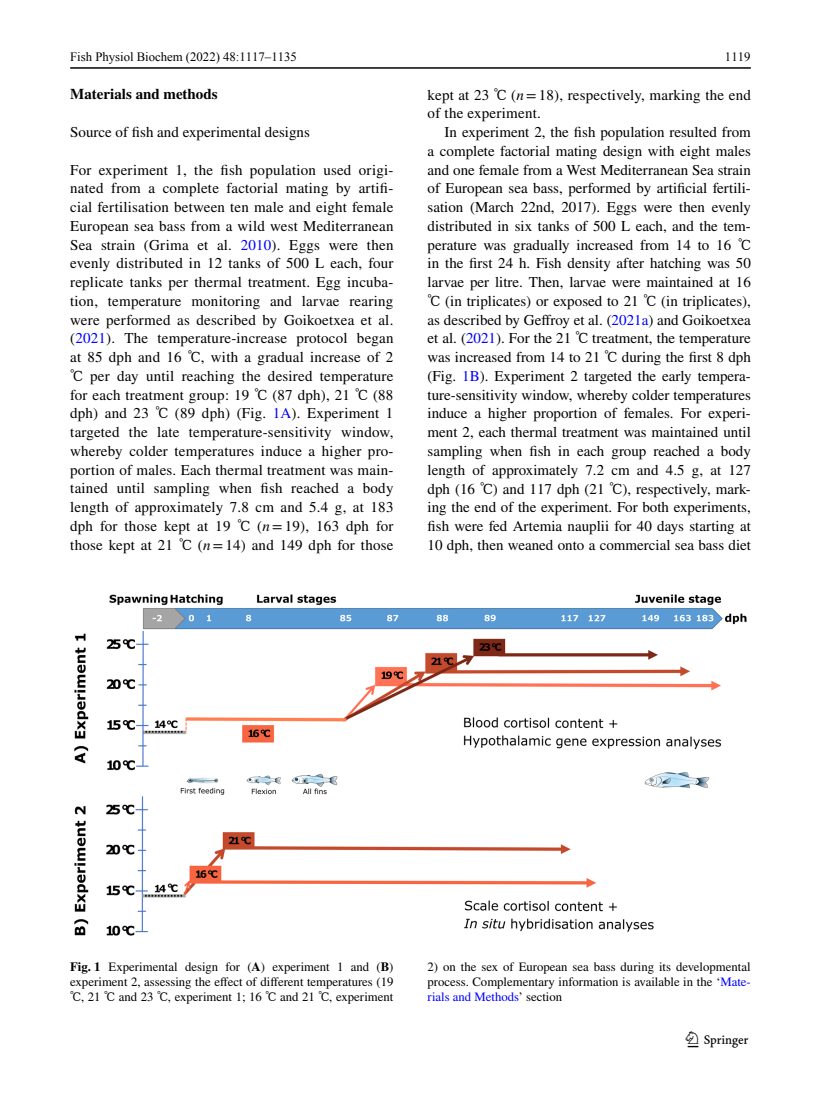
<style>
.page{position:relative;width:821px;height:1106px;background:#fff}
.page>*{position:absolute;margin:0;border:0;box-sizing:border-box;transform-origin:0 0}
.t1{font:22.5px "Springnew Regular 3";color:#000}
.t2{font:15px/18.8px "STIX";letter-spacing:.01em;color:#000;text-align:justify}
.t3{font:700 15px "STIX";color:#000}
.t4{font:12.75px/15px "STIX";color:#000;text-align:justify}
.t5{font:12.75px "Times New Roman";color:#000}
.t6{font:12.75px "Times New Roman PSMT2";color:#000}
.s1{color:#00f}
.s2{font-family:"Code 2000"}
.s3{font-style:italic}
.s4{font-weight:700}
</style>
<div class="page">
<hr style="left:70px;top:67px;width:680px;height:2px;background:#000">
<img style="left:74px;top:594px;width:672px;height:341px">
<p class="t5" style="left:70px;top:52px;width:228px">Fish Physiol Biochem (2022) 48:1117–1135</p>
<p class="t6" style="left:725px;top:52px;width:27px">1119</p>
<p class="t3" style="left:70px;top:85px;width:149px">Materials and methods</p>
<p class="t2" style="left:70px;top:124px;width:241px">Source of fish and experimental designs</p>
<p class="t2" style="left:70px;top:161px;width:325px">For experiment 1, the fish population used origi&shy;nated from a complete factorial mating by artifi&shy;cial fertilisation between ten male and eight female European sea bass from a wild west Mediterranean Sea strain (Grima et al. <span class="s1">2010</span>). Eggs were then evenly distributed in 12 tanks of 500 L each, four replicate tanks per thermal treatment. Egg incuba&shy;tion, temperature monitoring and larvae rearing were performed as described by Goikoetxea et al. (<span class="s1">2021</span>). The temperature-increase protocol began at 85 dph and 16 <span class="s2">℃</span>, with a gradual increase of 2 <span class="s2">℃</span> per day until reaching the desired temperature for each treatment group: 19 <span class="s2">℃</span> (87 dph), 21 <span class="s2">℃</span> (88 dph) and 23 <span class="s2">℃</span> (89 dph) (Fig. <span class="s1">1A</span>). Experiment 1 targeted the late temperature-sensitivity window, whereby colder temperatures induce a higher pro&shy;portion of males. Each thermal treatment was main&shy;tained until sampling when fish reached a body length of approximately 7.8 cm and 5.4 g, at 183 dph for those kept at 19 <span class="s2">℃</span> (<span class="s3">n</span>=19), 163 dph for those kept at 21 <span class="s2">℃</span> (<span class="s3">n</span>=14) and 149 dph for those</p>
<p class="t2" style="left:427px;top:86px;width:325px">kept at 23 <span class="s2">℃</span> (<span class="s3">n</span>=18), respectively, marking the end of the experiment.</p>
<p class="t2" style="left:427px;top:124px;width:325px;text-indent:17px">In experiment 2, the fish population resulted from a complete factorial mating design with eight males and one female from a West Mediterranean Sea strain of European sea bass, performed by artificial fertili&shy;sation (March 22nd, 2017). Eggs were then evenly distributed in six tanks of 500 L each, and the tem&shy;perature was gradually increased from 14 to 16 <span class="s2">℃ </span>in the first 24 h. Fish density after hatching was 50 larvae per litre. Then, larvae were maintained at 16 <span class="s2">℃</span> (in triplicates) or exposed to 21 <span class="s2">℃</span> (in triplicates), as described by Geffroy et al. (<span class="s1">2021a</span>) and Goikoetxea et al. (<span class="s1">2021</span>). For the 21 <span class="s2">℃</span> treatment, the temperature was increased from 14 to 21 <span class="s2">℃</span> during the first 8 dph (Fig. <span class="s1">1B</span>). Experiment 2 targeted the early tempera&shy;ture-sensitivity window, whereby colder temperatures induce a higher proportion of females. For experi&shy;ment 2, each thermal treatment was maintained until sampling when fish in each group reached a body length of approximately 7.2 cm and 4.5 g, at 127 dph (16 <span class="s2">℃</span>) and 117 dph (21 <span class="s2">℃</span>), respectively, mark&shy;ing the end of the experiment. For both experiments, fish were fed Artemia nauplii for 40 days starting at 10 dph, then weaned onto a commercial sea bass diet</p>
<p class="t4" style="left:70px;top:959px;width:325px"><span class="s4">Fig. 1</span> Experimental design for (<span class="s4">A</span>) experiment 1 and (<span class="s4">B</span>) experiment 2, assessing the effect of different temperatures (19 <span class="s2">℃</span>, 21 <span class="s2">℃</span> and 23 <span class="s2">℃</span>, experiment 1; 16 <span class="s2">℃</span> and 21 <span class="s2">℃</span>, experiment</p>
<p class="t4" style="left:427px;top:959px;width:325px">2) on the sex of European sea bass during its developmental process. Complementary information is available in the ‘<span class="s1">Mate&shy;rials and Methods</span>’ section</p>
<h1 class="t1" style="left:687px;top:1031px;width:62px">1 3</h1>
</div>
